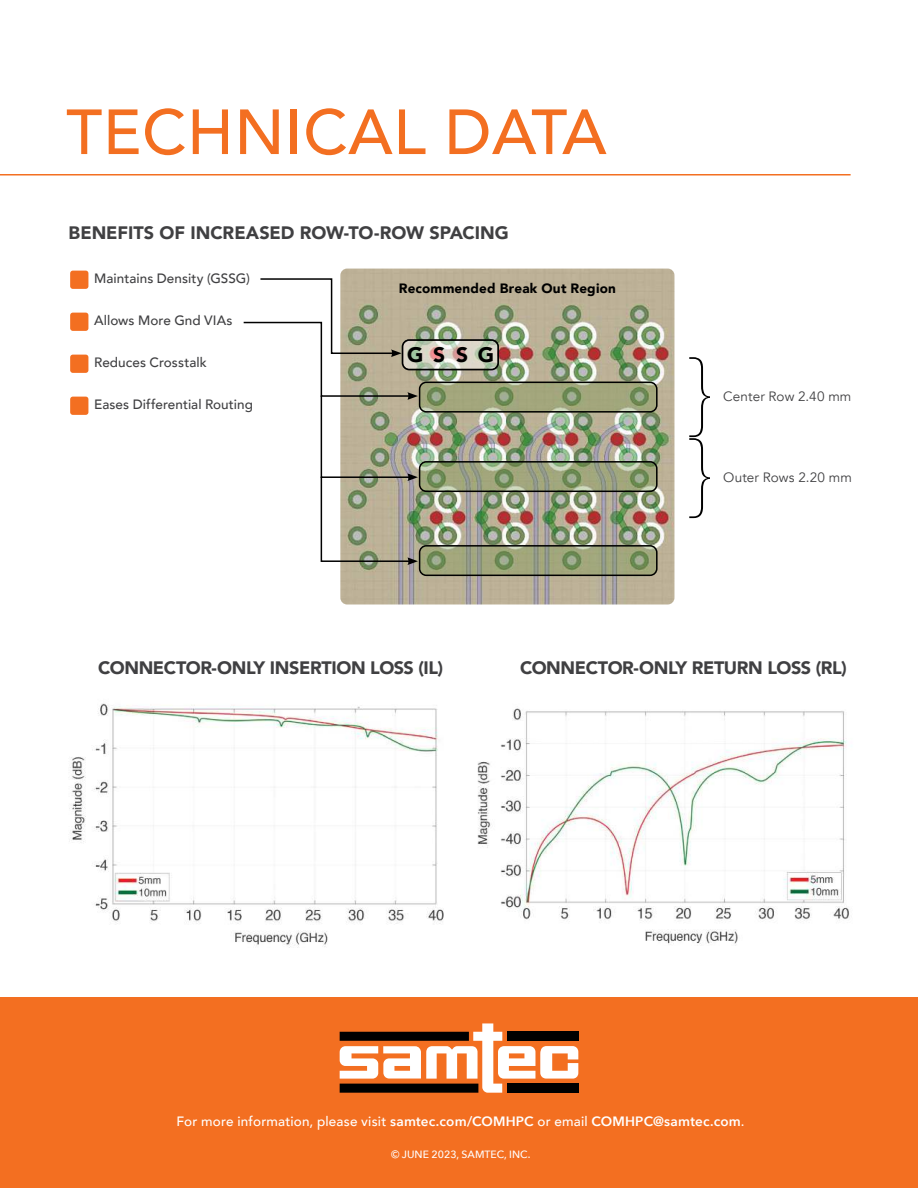
<style>
.page{position:relative;width:918px;height:1188px;background:#fff}
.page>*{position:absolute;margin:0;border:0;box-sizing:border-box;transform-origin:0 0}
.t1{font:200 90px/81px "Avenir Next";color:#000}
.t2{font:500 63px "Avenir";letter-spacing:.01em;color:#f36f21}
.t3{font:900 21px "Avenir";color:#000}
.t4{font:900 18px "Avenir";letter-spacing:-.02em;color:#404042}
.t5{font:500 13.5px "Avenir";letter-spacing:.005em;color:#404042}
.t6{font:500 13.5px "Avenir";letter-spacing:.015em;color:#fff}
.t7{font:13.5px "Avenir";letter-spacing:.01em;color:#404042}
.t8{font:900 13.5px "Avenir";letter-spacing:.015em;color:#000}
.t9{font:500 10.5px "Avenir Next";color:#fff}
.s1{font-family:"Avenir Next";font-weight:600}
</style>
<div class="page">
<hr style="left:0;top:174px;width:851px;height:2px;background:#f36f21">
<div style="left:70px;top:271px;width:18px;height:18px;background:#f36f21;border-radius:3px"></div>
<div style="left:70px;top:313px;width:18px;height:18px;background:#f36f21;border-radius:3px"></div>
<div style="left:70px;top:355px;width:18px;height:18px;background:#f36f21;border-radius:3px"></div>
<div style="left:70px;top:397px;width:18px;height:18px;background:#f36f21;border-radius:3px"></div>
<img style="left:340px;top:269px;width:334px;height:336px">
<svg style="left:403px;top:340px;width:95px;height:30px;background:#d2cbbc"></svg>
<div style="left:402px;top:339px;width:97px;height:31px;border:2px solid #000;border-radius:7px"></div>
<svg style="left:420px;top:382px;width:237px;height:30px;background:#9aa277"></svg>
<div style="left:419px;top:382px;width:239px;height:31px;border:2px solid #000;border-radius:7px"></div>
<svg style="left:420px;top:462px;width:237px;height:29px;background:#98a37c"></svg>
<div style="left:419px;top:461px;width:239px;height:31px;border:2px solid #000;border-radius:7px"></div>
<svg style="left:420px;top:546px;width:237px;height:29px;background:#96a078"></svg>
<div style="left:419px;top:545px;width:239px;height:31px;border:2px solid #000;border-radius:7px"></div>
<svg style="left:243px;top:278px;width:175px;height:287px"></svg>
<img style="left:69px;top:703px;width:375px;height:245px">
<img style="left:477px;top:708px;width:372px;height:238px">
<div style="left:0;top:998px;width:918px;height:190px;background:#f36f21"></div>
<svg style="left:340px;top:1023px;width:238px;height:70px"></svg>
<div style="left:340px;top:1032px;width:129px;height:9px;background:#000"></div>
<div style="left:507px;top:1032px;width:71px;height:9px;background:#000"></div>
<div style="left:340px;top:1084px;width:138px;height:9px;background:#000"></div>
<div style="left:507px;top:1084px;width:71px;height:9px;background:#000"></div>
<h2 class="t2" style="left:66px;top:106px;width:542px">TECHNICAL DATA</h2>
<p class="t4" style="left:69px;top:225px;width:442px">BENEFITS OF INCREASED ROW-TO-ROW SPACING</p>
<p class="t5" style="left:94px;top:273px;width:157px">Maintains Density (GSSG)</p>
<p class="t5" style="left:94px;top:315px;width:140px">Allows More Gnd VIAs</p>
<p class="t5" style="left:94px;top:357px;width:114px">Reduces Crosstalk</p>
<p class="t5" style="left:94px;top:399px;width:160px">Eases Differential Routing</p>
<p class="t8" style="left:399px;top:283px;width:219px">Recommended Break Out Region</p>
<p class="t3" style="left:407px;top:346px;width:89px">GSSG</p>
<h1 class="t1" style="left:683px;top:357px;width:28px">} }</h1>
<p class="t7" style="left:723px;top:391px;width:130px">Center Row 2.40 mm</p>
<p class="t7" style="left:723px;top:472px;width:130px">Outer Rows 2.20 mm</p>
<p class="t4" style="left:98px;top:660px;width:346px">CONNECTOR-ONLY INSERTION LOSS (IL)</p>
<p class="t4" style="left:520px;top:660px;width:328px">CONNECTOR-ONLY RETURN LOSS (RL)</p>
<p class="t6" style="left:176px;top:1115px;width:570px">For more information, please visit <span class="s1">samtec.com/COMHPC</span> or email <span class="s1">COMHPC@samtec.com</span>.</p>
<p class="t9" style="left:391px;top:1150px;width:141px">© JUNE 2023, SAMTEC, INC.</p>
</div>
